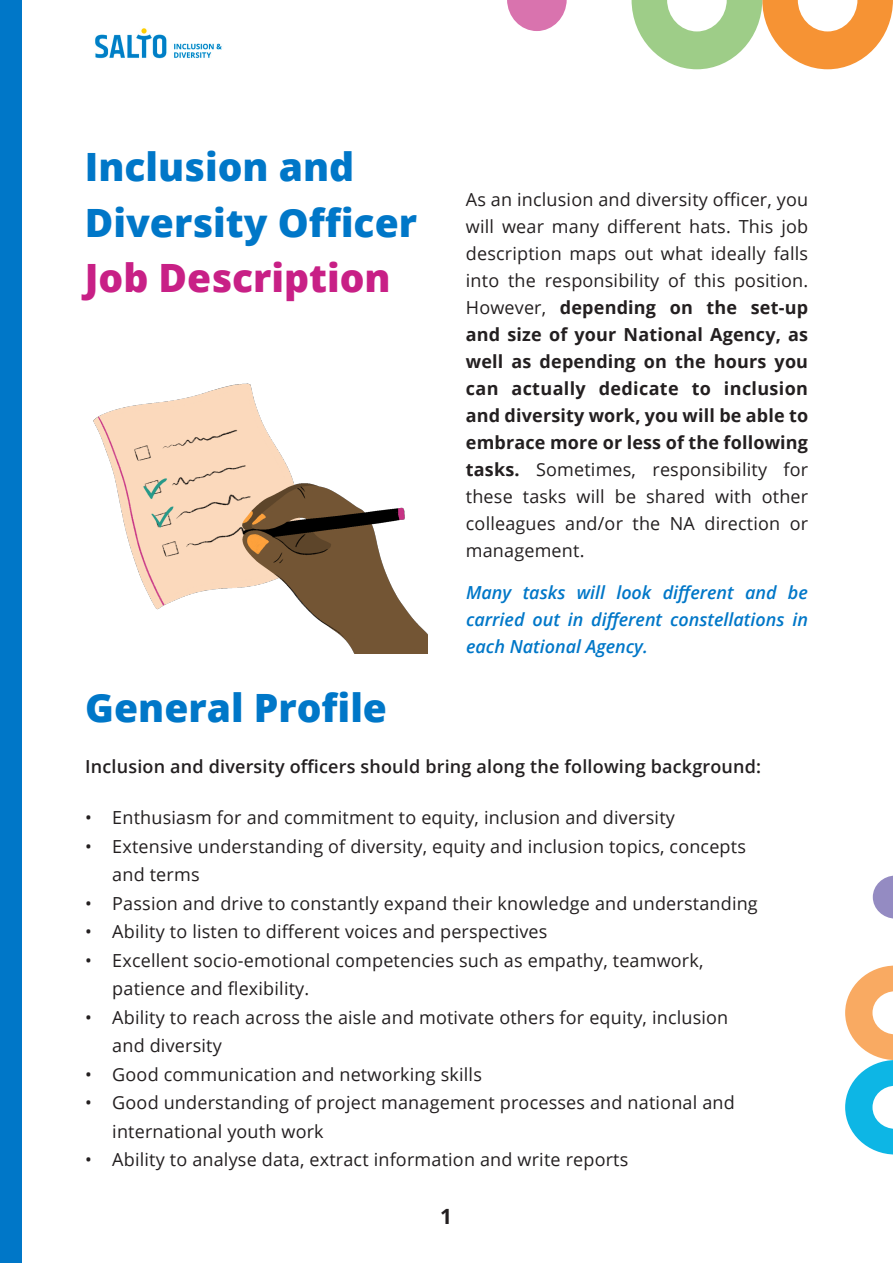
<style>
.page{position:relative;width:893px;height:1263px;background:#fff}
.page>*{position:absolute;margin:0;border:0;box-sizing:border-box;transform-origin:0 0}
.Estilo_de_parágrafo{font:800 39px/55.5px "Open Sans";color:#0077c8}
.t1{font:700 21px "Open Sans";color:#231f20}
.t2{font:18px/27px "Open Sans";letter-spacing:.01em;color:#231f20}
.t3{font:italic 600 18px/27px "Open Sans";color:#0077c8;text-align:justify}
.t4{font:600 18px "Open Sans";letter-spacing:.01em;color:#231f20}
.s1{color:#c82086}
.s2{font-weight:700}
</style>
<div class="page">
<div style="left:0;top:0;width:21px;height:1263px;background:#0077c8"></div>
<img style="left:93px;top:383px;width:334px;height:270px">
<svg style="left:632px;top:0;width:261px;height:69px"></svg>
<svg style="left:507px;top:0;width:60px;height:31px"></svg>
<img style="left:95px;top:28px;width:127px;height:31px">
<svg style="left:845px;top:965px;width:48px;height:189px"></svg>
<svg style="left:873px;top:875px;width:20px;height:44px"></svg>
<p class="Estilo_de_parágrafo" style="left:85px;top:137px;width:334px">Inclusion and<br>Diversity Officer<br><span class="s1">Job Description</span></p>
<p class="Estilo_de_parágrafo" style="left:85px;top:678px;width:303px">General Profile</p>
<p class="t2" style="left:466px;top:185px;width:344px;text-align:justify">As an inclusion and diversity officer, you will wear many different hats. This job description maps out what ideally falls into the responsibility of this position.<br>However, <span class="s2">depending on the set-up and size of your National Agency, as well as depending on the hours you can actually dedicate to inclusion and diversity work, you will be able to embrace more or less of the following tasks.</span> Sometimes, responsibility for these tasks will be shared with other colleagues and/or the NA direction or management.</p>
<p class="t3" style="left:466px;top:579px;width:343px">Many tasks will look different and be carried out in different constellations in each National Agency.</p>
<p class="t4" style="left:85px;top:754px;width:677px">Inclusion and diversity officers should bring along the following background:</p>
<p class="t2" style="left:85px;top:804px;width:591px">• Enthusiasm for and commitment to equity, inclusion and diversity</p>
<p class="t2" style="left:112px;top:831px;width:635px;line-height:28.5px;text-indent:-27px">• Extensive understanding of diversity, equity and inclusion topics, concepts and terms</p>
<p class="t2" style="left:85px;top:889px;width:674px">• Passion and drive to constantly expand their knowledge and understanding</p>
<p class="t2" style="left:85px;top:918px;width:464px">• Ability to listen to different voices and perspectives</p>
<p class="t2" style="left:112px;top:945px;width:593px;line-height:28.5px;text-indent:-27px">• Excellent socio-emotional competencies such as empathy, teamwork, patience and flexibility.</p>
<p class="t2" style="left:112px;top:1002px;width:618px;line-height:28.5px;text-indent:-27px">• Ability to reach across the aisle and motivate others for equity, inclusion and diversity</p>
<p class="t2" style="left:85px;top:1060px;width:398px">• Good communication and networking skills</p>
<p class="t2" style="left:112px;top:1088px;width:624px;line-height:28.5px;text-indent:-27px">• Good understanding of project management processes and national and international youth work</p>
<p class="t2" style="left:85px;top:1146px;width:545px">• Ability to analyse data, extract information and write reports</p>
<p class="t1" style="left:440px;top:1201px;width:13px">1</p>
</div>
